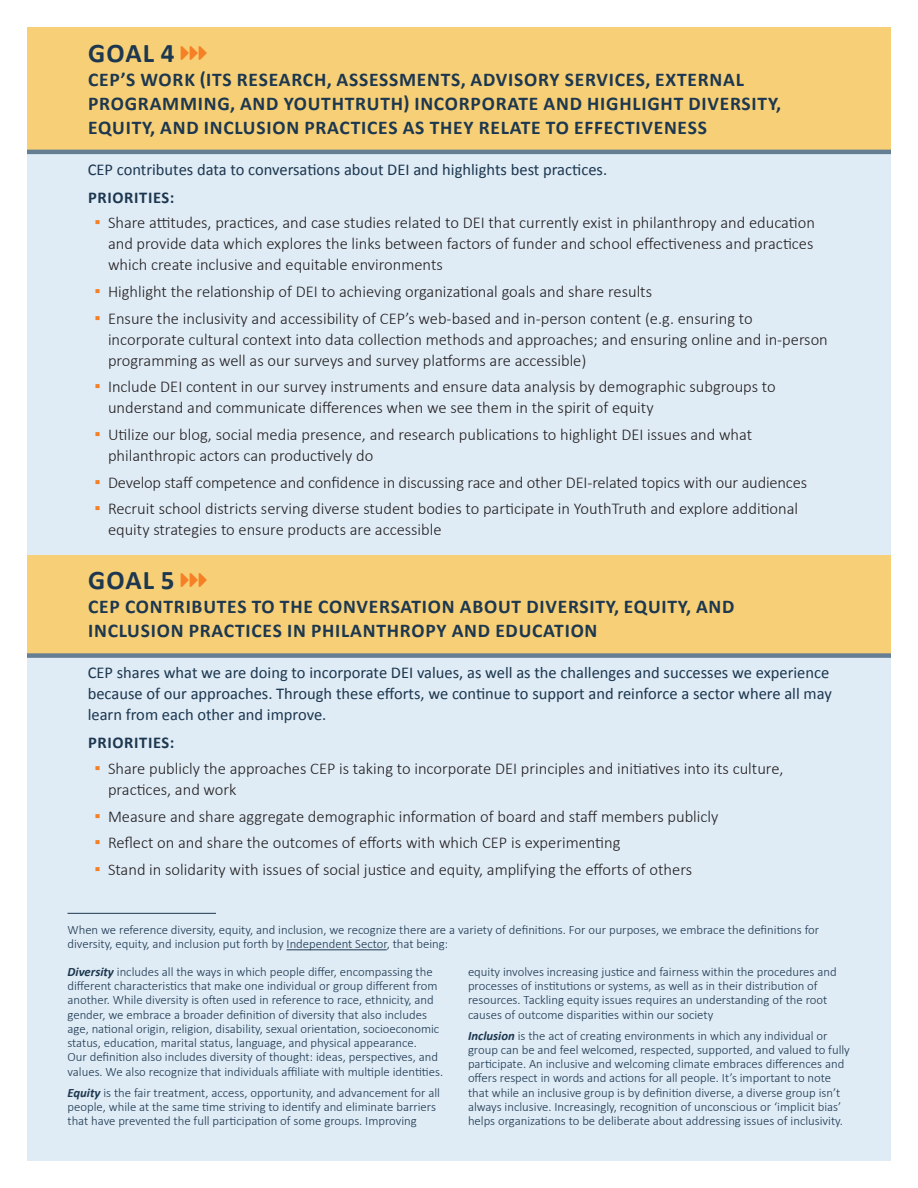
<style>
.page{position:relative;width:918px;height:1188px;background:#fff}
.page>*{position:absolute;margin:0;border:0;box-sizing:border-box;transform-origin:0 0}
.Header-3_lines{font:700 27px "Calibri";letter-spacing:.04em;color:#1c374f}
.Header-3_lines-2{font:700 19.5px/24px "Calibri";letter-spacing:.04em;color:#1c374f}
.t1{font:300 16.5px/21px "Calibri";color:#231f20}
.Lead-in{font:16.5px/21px "Calibri";color:#1c374f}
.PRIORITIES{font:700 16.5px "Calibri";letter-spacing:.04em;color:#1c374f}
.DEI_Description{font:300 12.75px/14.2px "Calibri";color:#1c374f}
.Lead-in-2{font:300 12.75px/14.2px "Calibri";color:#1c374f}
.s1{font-weight:700;font-size:18px;color:#f58025}
.s2{font-weight:700;font-style:italic}
</style>
<div class="page">
<div style="left:27px;top:27px;width:864px;height:1134px;background:#dfebf5"></div>
<hr style="left:68px;top:913px;width:148px;height:1px;background:#1c374f">
<hr style="left:287px;top:950px;width:100px;height:1px;background:#1c374f">
<div style="left:27px;top:27px;width:864px;height:125px;background:#f6cf76"></div>
<hr style="left:27px;top:150px;width:864px;height:4px;background:#667e94">
<div style="left:27px;top:555px;width:864px;height:101px;background:#f6cf76"></div>
<div style="left:27px;top:653px;width:864px;height:5px;background:#667e94"></div>
<p class="Header-3_lines" style="left:88px;top:35px;width:88px">GOAL 4</p>
<p class="Header-3_lines-2" style="left:88px;top:67px;width:695px">CEP’S WORK (ITS RESEARCH, ASSESSMENTS, ADVISORY SERVICES, EXTERNAL<br>PROGRAMMING, AND YOUTHTRUTH) INCORPORATE AND HIGHLIGHT DIVERSITY,<br>EQUITY, AND INCLUSION PRACTICES AS THEY RELATE TO EFFECTIVENESS</p>
<p class="Lead-in" style="left:88px;top:159px;width:521px">CEP contributes data to conversations about DEI and highlights best practices.</p>
<p class="PRIORITIES" style="left:88px;top:187px;width:88px">PRIORITIES:</p>
<p class="t1" style="left:108px;top:212px;width:708px;text-align:justify;text-indent:-14px"><span class="s1">▪</span> Share attitudes, practices, and case studies related to DEI that currently exist in philanthropy and education and provide data which explores the links between factors of funder and school effectiveness and practices which create inclusive and equitable environments</p>
<p class="t1" style="left:94px;top:281px;width:559px"><span class="s1">▪</span> Highlight the relationship of DEI to achieving organizational goals and share results</p>
<p class="t1" style="left:108px;top:307px;width:721px;text-indent:-14px"><span class="s1">▪</span> Ensure the inclusivity and accessibility of CEP’s web-based and in-person content (e.g. ensuring to incorporate cultural context into data collection methods and approaches; and ensuring online and in-person programming as well as our surveys and survey platforms are accessible)</p>
<p class="t1" style="left:108px;top:376px;width:669px;text-indent:-14px"><span class="s1">▪</span> Include DEI content in our survey instruments and ensure data analysis by demographic subgroups to understand and communicate differences when we see them in the spirit of equity</p>
<p class="t1" style="left:108px;top:424px;width:646px;text-indent:-14px"><span class="s1">▪</span> Utilize our blog, social media presence, and research publications to highlight DEI issues and what philanthropic actors can productively do</p>
<p class="t1" style="left:94px;top:471px;width:714px"><span class="s1">▪</span> Develop staff competence and confidence in discussing race and other DEI-related topics with our audiences</p>
<p class="t1" style="left:108px;top:498px;width:692px;text-indent:-14px"><span class="s1">▪</span> Recruit school districts serving diverse student bodies to participate in YouthTruth and explore additional equity strategies to ensure products are accessible</p>
<p class="Header-3_lines" style="left:88px;top:563px;width:88px">GOAL 5</p>
<p class="Header-3_lines-2" style="left:88px;top:595px;width:648px">CEP CONTRIBUTES TO THE CONVERSATION ABOUT DIVERSITY, EQUITY, AND<br>INCLUSION PRACTICES IN PHILANTHROPY AND EDUCATION</p>
<p class="Lead-in" style="left:88px;top:663px;width:746px">CEP shares what we are doing to incorporate DEI values, as well as the challenges and successes we experience because of our approaches. Through these efforts, we continue to support and reinforce a sector where all may learn from each other and improve.</p>
<p class="PRIORITIES" style="left:88px;top:732px;width:88px">PRIORITIES:</p>
<p class="t1" style="left:108px;top:758px;width:677px;text-indent:-14px"><span class="s1">▪</span> Share publicly the approaches CEP is taking to incorporate DEI principles and initiatives into its culture, practices, and work</p>
<p class="t1" style="left:94px;top:805px;width:625px"><span class="s1">▪</span> Measure and share aggregate demographic information of board and staff members publicly</p>
<p class="t1" style="left:94px;top:832px;width:528px"><span class="s1">▪</span> Reflect on and share the outcomes of efforts with which CEP is experimenting</p>
<p class="t1" style="left:94px;top:859px;width:599px"><span class="s1">▪</span> Stand in solidarity with issues of social justice and equity, amplifying the efforts of others</p>
<p class="Lead-in-2" style="left:68px;top:922px;width:753px">When we reference diversity, equity, and inclusion, we recognize there are a variety of definitions. For our purposes, we embrace the definitions for diversity, equity, and inclusion put forth by Independent Sector, that being:</p>
<p class="DEI_Description" style="left:68px;top:964px;width:377px"><span class="s2">Diversity</span> includes all the ways in which people differ, encompassing the different characteristics that make one individual or group different from another. While diversity is often used in reference to race, ethnicity, and gender, we embrace a broader definition of diversity that also includes age, national origin, religion, disability, sexual orientation, socioeconomic status, education, marital status, language, and physical appearance.<br>Our definition also includes diversity of thought: ideas, perspectives, and values. We also recognize that individuals affiliate with multiple identities.</p>
<p class="DEI_Description" style="left:68px;top:1085px;width:374px"><span class="s2">Equity</span> is the fair treatment, access, opportunity, and advancement for all people, while at the same time striving to identify and eliminate barriers that have prevented the full participation of some groups. Improving</p>
<p class="DEI_Description" style="left:468px;top:964px;width:370px">equity involves increasing justice and fairness within the procedures and processes of institutions or systems, as well as in their distribution of resources. Tackling equity issues requires an understanding of the root causes of outcome disparities within our society</p>
<p class="DEI_Description" style="left:468px;top:1028px;width:383px"><span class="s2">Inclusion</span> is the act of creating environments in which any individual or group can be and feel welcomed, respected, supported, and valued to fully participate. An inclusive and welcoming climate embraces differences and offers respect in words and actions for all people. It’s important to note that while an inclusive group is by definition diverse, a diverse group isn’t always inclusive. Increasingly, recognition of unconscious or ‘implicit bias’ helps organizations to be deliberate about addressing issues of inclusivity.</p>
</div>
